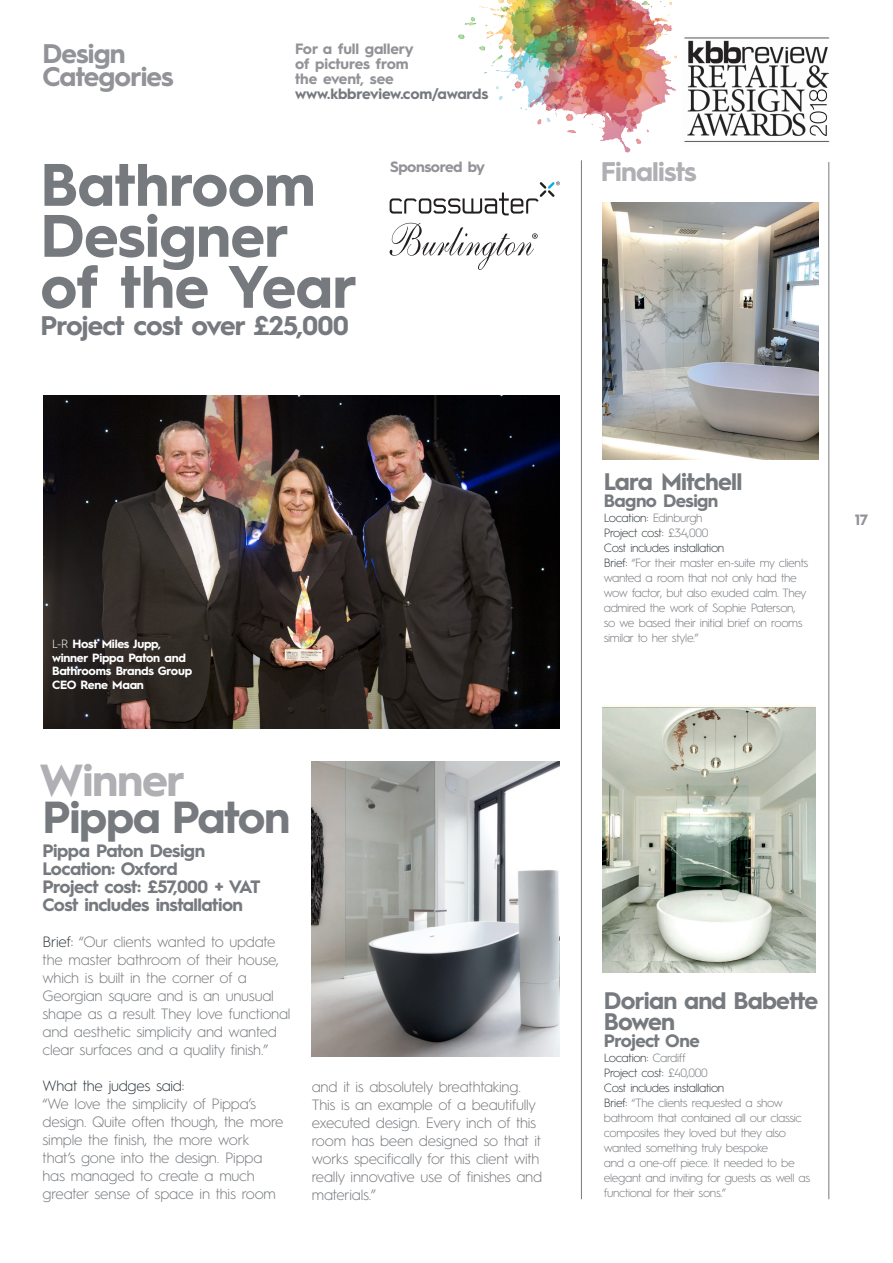
<style>
.page{position:relative;width:893px;height:1263px;background:#fff}
.page>*{position:absolute;margin:0;border:0;box-sizing:border-box;transform-origin:0 0}
.Headline_1{font:700 60px/51px "Hurme Geometric Sans 1";letter-spacing:-.01em;color:#767a7f}
.Headline_1-2{font:700 45px "Hurme Geometric Sans 1";letter-spacing:-.03em;color:#767a7f}
.Headline_1-3{font:700 45px "Hurme Geometric Sans 1";letter-spacing:-.03em;color:#afafb4}
.Headline_1-4{font:700 27px "Hurme Geometric Sans 1";letter-spacing:-.03em;color:#767a7f}
.Headline_1-5{font:700 27px/22.5px "Hurme Geometric Sans 1";letter-spacing:-.03em;color:#929398}
.Headline_1-6{font:700 27px "Hurme Geometric Sans 1";letter-spacing:-.03em;color:#afafb4}
.Headline_1-7{font:700 24px/21px "Hurme Geometric Sans 1";letter-spacing:-.03em;color:#767a7f}
.Headline_1-8{font:700 18px "Hurme Geometric Sans 1";letter-spacing:-.03em;color:#767a7f}
.Headline_1-9{font:300 15px/18px "Hurme Geometric Sans 1";letter-spacing:-.015em;color:#767a7f}
.t1{font:700 15px/15px "Hurme Geometric Sans 1";letter-spacing:-.01em;color:#929398}
.t2{font:700 15px "Hurme Geometric Sans 1";letter-spacing:-.01em;color:#767a7f}
.Headline_1-10{font:300 15px "Hurme Geometric Sans 1";letter-spacing:-.015em;color:#323a40}
.t3{font:700 15px "Hurme Geometric Sans 1";letter-spacing:-.03em;color:#929398}
.body_copy_new{font:300 12px/15px "Hurme Geometric Sans 1";letter-spacing:-.03em;color:#767a7f}
.body_copy_new-2{font:300 12px "Hurme Geometric Sans 1";letter-spacing:-.03em;color:#323a40}
.t4{font:700 12px/13.5px "Hurme Geometric Sans 1";letter-spacing:-.025em;color:#fff}
.s1{font-weight:300}
.s2{color:#323a40}
.s3{color:#767a7f}
</style>
<div class="page">
<img style="left:684px;top:37px;width:146px;height:105px">
<hr style="left:581px;top:160px;width:1px;height:1039px;background:#767a7f">
<hr style="left:828px;top:162px;width:1px;height:1037px;background:#767a7f">
<img style="left:458px;top:0;width:218px;height:152px">
<img style="left:43px;top:396px;width:516px;height:332px">
<img style="left:602px;top:707px;width:213px;height:265px">
<img style="left:312px;top:761px;width:248px;height:296px">
<img style="left:602px;top:202px;width:216px;height:257px">
<svg style="left:390px;top:223px;width:148px;height:47px"></svg>
<svg style="left:390px;top:181px;width:170px;height:34px"></svg>
<p class="Headline_1-5" style="left:43px;top:41px;width:133px">Design<br>Categories</p>
<p class="t1" style="left:295px;top:40px;width:120px">For a full gallery of pictures from the event, see</p>
<p class="t2" style="left:295px;top:83px;width:195px">www.kbbreview.com/awards</p>
<p class="Headline_1" style="left:40px;top:156px;width:318px">Bathroom<br>Designer of the Year</p>
<p class="Headline_1-4" style="left:40px;top:306px;width:310px">Project cost over £25,000</p>
<p class="t3" style="left:390px;top:156px;width:96px">Sponsored by</p>
<p class="t4" style="left:52px;top:636px;width:142px"><span class="s1">L-R</span> Host Miles Jupp, winner Pippa Paton and<br>Bathrooms Brands Group<br>CEO Rene Maan</p>
<p class="Headline_1-3" style="left:40px;top:748px;width:147px">Winner</p>
<p class="Headline_1-2" style="left:43px;top:785px;width:249px">Pippa Paton</p>
<p class="Headline_1-8" style="left:43px;top:838px;width:164px">Pippa Paton Design</p>
<p class="Headline_1-8" style="left:43px;top:856px;width:137px">Location: Oxford</p>
<p class="Headline_1-8" style="left:43px;top:874px;width:219px">Project cost: £57,000 + VAT</p>
<p class="Headline_1-8" style="left:43px;top:892px;width:202px">Cost includes installation</p>
<p class="Headline_1-9" style="left:43px;top:931px;width:249px"><span class="s2">Brief:</span> “Our clients wanted to update the master bathroom of their house, which is built in the corner of a Georgian square and is an unusual shape as a result. They love functional and aesthetic simplicity and wanted clear surfaces and a quality finish.”</p>
<p class="Headline_1-10" style="left:43px;top:1075px;width:143px">What the judges said:</p>
<p class="Headline_1-9" style="left:43px;top:1093px;width:243px">“We love the simplicity of Pippa’s design. Quite often though, the more simple the finish, the more work that’s gone into the design. Pippa has managed to create a much greater sense of space in this room</p>
<p class="Headline_1-9" style="left:312px;top:1076px;width:232px">and it is absolutely breathtaking.<br>This is an example of a beautifully executed design. Every inch of this room has been designed so that it works specifically for this client with really innovative use of finishes and materials.”</p>
<p class="Headline_1-6" style="left:601px;top:153px;width:98px">Finalists</p>
<p class="Headline_1-7" style="left:604px;top:470px;width:140px">Lara Mitchell</p>
<p class="Headline_1-8" style="left:604px;top:488px;width:116px">Bagno Design</p>
<p class="body_copy_new-2" style="left:604px;top:510px;width:100px">Location: <span class="s3">Edinburgh</span></p>
<p class="body_copy_new-2" style="left:604px;top:525px;width:106px">Project cost: <span class="s3">£34,000</span></p>
<p class="body_copy_new-2" style="left:604px;top:540px;width:122px">Cost includes installation</p>
<p class="body_copy_new" style="left:604px;top:554px;width:206px"><span class="s2">Brief:</span> “For their master en-suite my clients wanted a room that not only had the wow factor, but also exuded calm. They admired the work of Sophie Paterson, so we based their initial brief on rooms similar to her style.”</p>
<p class="t1" style="left:855px;top:511px;width:15px">17</p>
<p class="Headline_1-7" style="left:604px;top:989px;width:216px">Dorian and Babette<br>Bowen</p>
<p class="Headline_1-8" style="left:604px;top:1028px;width:97px">Project One</p>
<p class="body_copy_new-2" style="left:604px;top:1049px;width:83px">Location: <span class="s3">Cardiff</span></p>
<p class="body_copy_new-2" style="left:604px;top:1064px;width:106px">Project cost: <span class="s3">£40,000</span></p>
<p class="body_copy_new-2" style="left:604px;top:1079px;width:122px">Cost includes installation</p>
<p class="body_copy_new" style="left:604px;top:1094px;width:208px"><span class="s2">Brief:</span> “The clients requested a show bathroom that contained all our classic composites they loved but they also wanted something truly bespoke<br>and a one-off piece. It needed to be elegant and inviting for guests as well as functional for their sons.”</p>
</div>
